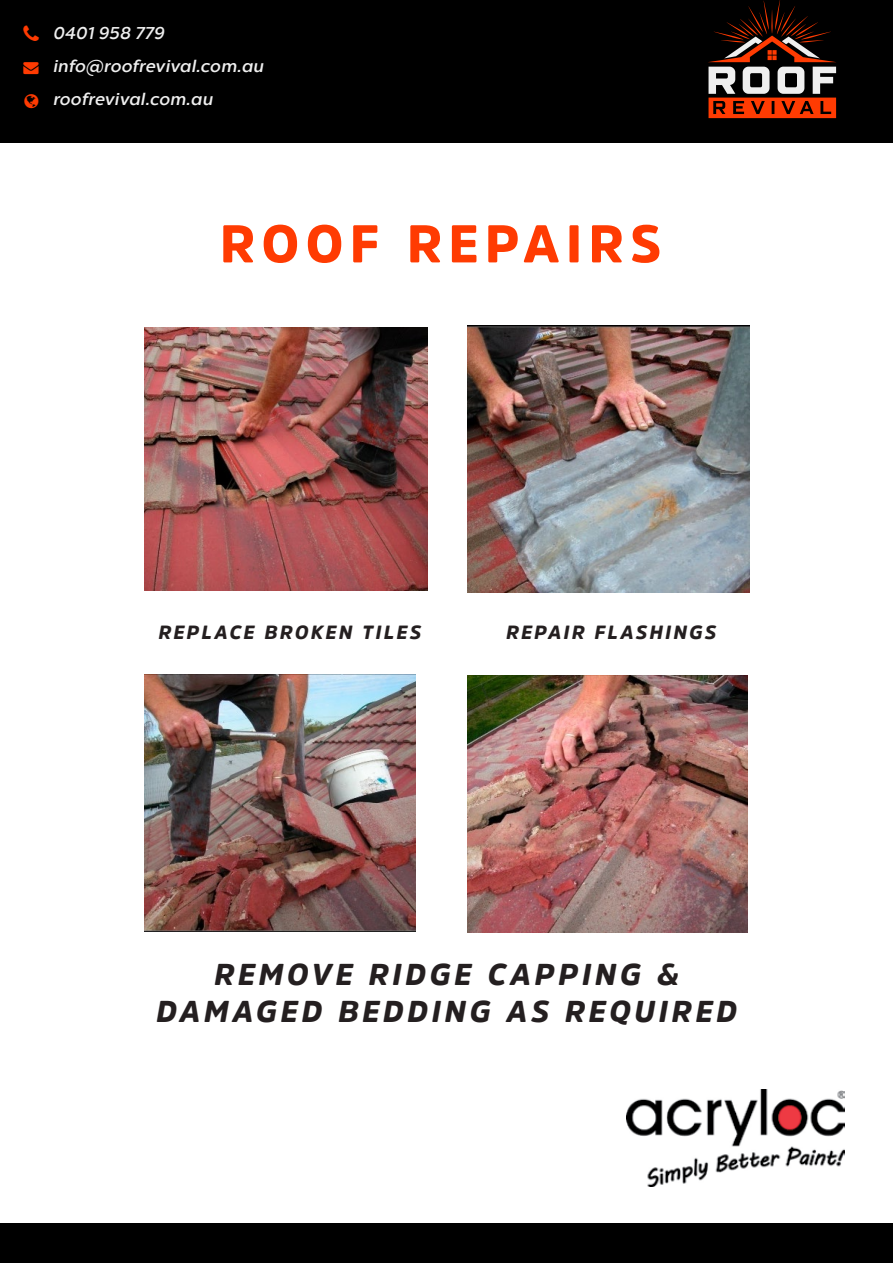
<style>
.page{position:relative;width:893px;height:1263px;background:#fff}
.page>*{position:absolute;margin:0;border:0;box-sizing:border-box;transform-origin:0 0}
.t1{font:900 52.65px "Amsi Pro";letter-spacing:.12em;color:#ff3b02}
.t2{font:italic 900 30px/36.9px "Amsi Pro";letter-spacing:.12em;color:#241f20;text-align:center}
.t3{font:italic 900 19.05px "Amsi Pro";letter-spacing:.12em;color:#241f20}
.t4{font:16.95px/33.2px "Chronica Pro Medium It";letter-spacing:.02em;color:#efefef}
</style>
<div class="page">
<div style="left:0;top:0;width:893px;height:142px;background:#000"></div>
<svg style="left:708px;top:0;width:128px;height:118px"></svg>
<img style="left:626px;top:1089px;width:219px;height:98px">
<div style="left:0;top:1223px;width:893px;height:40px;background:#000"></div>
<img style="left:144px;top:328px;width:283px;height:262px">
<img style="left:467px;top:326px;width:282px;height:267px">
<img style="left:144px;top:674px;width:272px;height:258px">
<img style="left:467px;top:676px;width:280px;height:257px">
<p class="t4" style="left:53px;top:16px;width:212px">0401 958 779 info@roofrevival.com.au roofrevival.com.au</p>
<h1 class="t1" style="left:220px;top:208px;width:443px">ROOF REPAIRS</h1>
<p class="t3" style="left:158px;top:619px;width:264px">REPLACE BROKEN TILES</p>
<p class="t3" style="left:506px;top:619px;width:212px">REPAIR FLASHINGS</p>
<h2 class="t2" style="left:156px;top:955px;width:582px">REMOVE RIDGE CAPPING &amp;<br>DAMAGED BEDDING AS REQUIRED</h2>
</div>
